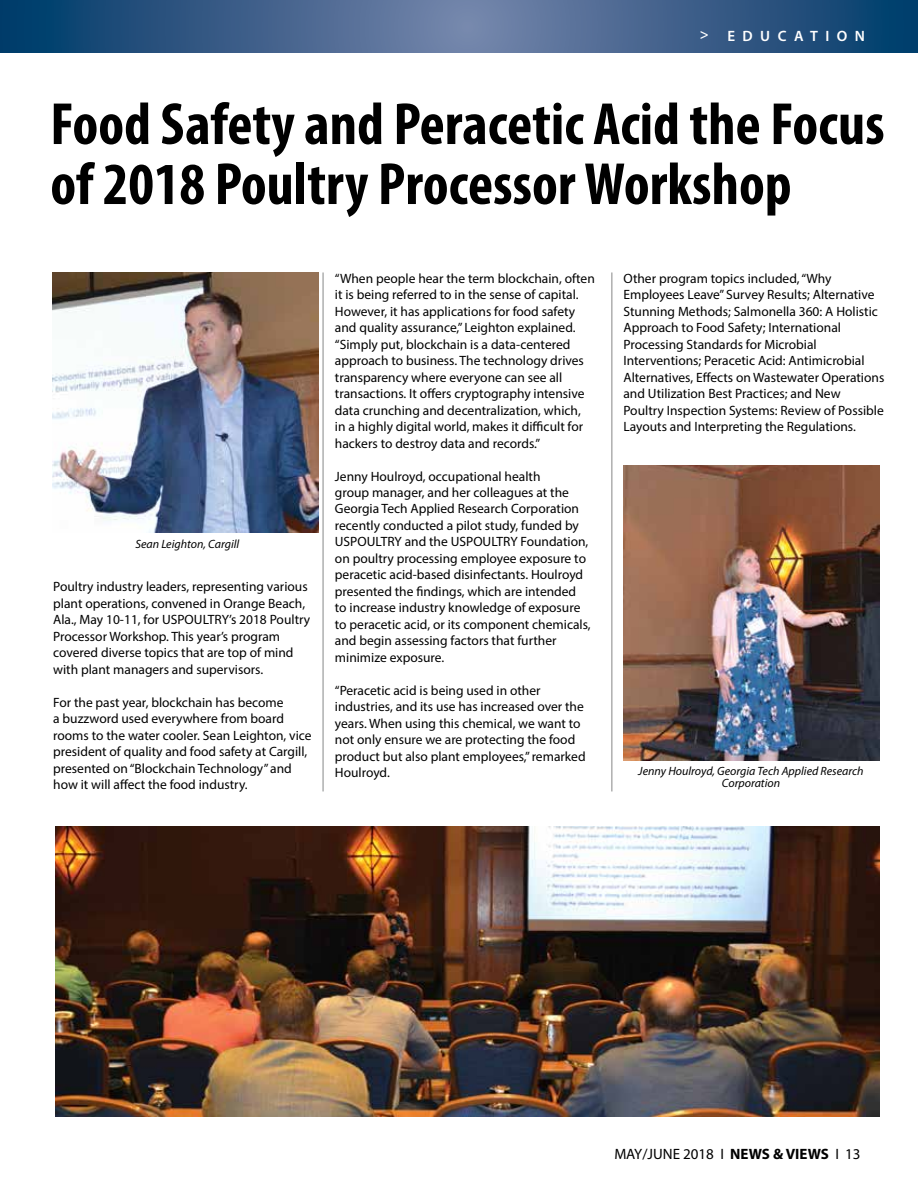
<style>
.page{position:relative;width:918px;height:1188px;background:#fff}
.page>*{position:absolute;margin:0;border:0;box-sizing:border-box;transform-origin:0 0}
.t1{font:700 condensed 60px/60px "Myriad Pro";color:#000}
.t2{font:15px "Myriad Pro";color:#000}
.t3{font:600 15px "Myriad Pro";letter-spacing:.5em;color:#fff}
.t4{font:13.5px/16.5px "Myriad Pro";color:#000}
.t5{font:italic 12px/12px "Myriad Pro";color:#000;text-align:center}
.s1{font-weight:700}
</style>
<div class="page">
<svg style="left:0;top:0;width:918px;height:53px;background:#3a5e89"></svg>
<hr style="left:323px;top:272px;width:1px;height:519px;background:#868787">
<hr style="left:612px;top:272px;width:1px;height:519px;background:#868787">
<img style="left:53px;top:272px;width:265px;height:261px">
<img style="left:55px;top:827px;width:824px;height:289px">
<img style="left:624px;top:465px;width:255px;height:296px">
<p class="t3" style="left:700px;top:26px;width:167px">&gt; EDUCATION</p>
<h1 class="t1" style="left:50px;top:93px;width:836px">Food Safety and Peracetic Acid the Focus of 2018 Poultry Processor Workshop</h1>
<p class="t5" style="left:135px;top:538px;width:106px">Sean Leighton, Cargill</p>
<p class="t4" style="left:53px;top:578px;width:259px">Poultry industry leaders, representing various plant operations, convened in Orange Beach, Ala., May 10-11, for USPOULTRY’s 2018 Poultry Processor Workshop. This year’s program covered diverse topics that are top of mind with plant managers and supervisors.</p>
<p class="t4" style="left:53px;top:694px;width:260px">For the past year, blockchain has become<br>a buzzword used everywhere from board rooms to the water cooler. Sean Leighton, vice president of quality and food safety at Cargill, presented on “Blockchain Technology” and how it will affect the food industry.</p>
<p class="t4" style="left:335px;top:270px;width:261px">“When people hear the term blockchain, often it is being referred to in the sense of capital.<br>However, it has applications for food safety and quality assurance,” Leighton explained. “Simply put, blockchain is a data-centered approach to business. The technology drives transparency where everyone can see all transactions. It offers cryptography intensive data crunching and decentralization, which,<br>in a highly digital world, makes it difficult for hackers to destroy data and records.”</p>
<p class="t4" style="left:335px;top:468px;width:257px">Jenny Houlroyd, occupational health<br>group manager, and her colleagues at the Georgia Tech Applied Research Corporation recently conducted a pilot study, funded by USPOULTRY and the USPOULTRY Foundation, on poultry processing employee exposure to peracetic acid-based disinfectants. Houlroyd presented the findings, which are intended to increase industry knowledge of exposure to peracetic acid, or its component chemicals, and begin assessing factors that further minimize exposure.</p>
<p class="t4" style="left:335px;top:682px;width:252px">“Peracetic acid is being used in other industries, and its use has increased over the years. When using this chemical, we want to not only ensure we are protecting the food product but also plant employees,” remarked Houlroyd.</p>
<p class="t4" style="left:623px;top:270px;width:262px">Other program topics included, “Why Employees Leave” Survey Results; Alternative Stunning Methods; Salmonella 360: A Holistic Approach to Food Safety; International Processing Standards for Microbial Interventions; Peracetic Acid: Antimicrobial Alternatives, Effects on Wastewater Operations and Utilization Best Practices; and New Poultry Inspection Systems: Review of Possible Layouts and Interpreting the Regulations.</p>
<p class="t5" style="left:638px;top:765px;width:227px">Jenny Houlroyd, Georgia Tech Applied Research<br>Corporation</p>
<p class="t2" style="left:614px;top:1144px;width:248px">MAY/JUNE 2018 I <span class="s1">NEWS &amp; VI EWS</span> I 13</p>
</div>
